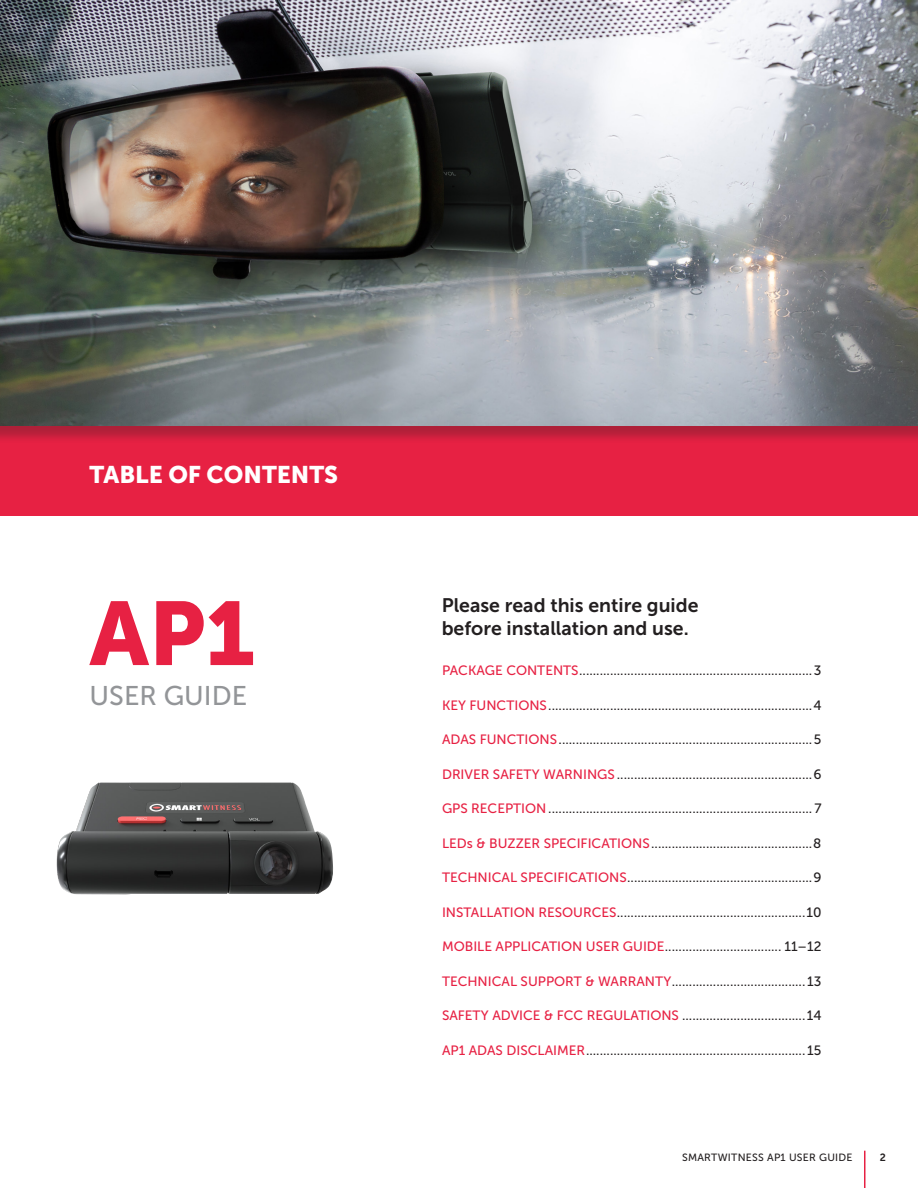
<style>
.page{position:relative;width:918px;height:1188px;background:#fff}
.page>*{position:absolute;margin:0;border:0;box-sizing:border-box;transform-origin:0 0}
.t1{font:89.4px "Museo Sans 900";color:#e72143}
.t2{font:27px "Museo Sans 500";color:#939598}
.t3{font:24px "Museo Sans 900";color:#fff}
.t4{font:19.5px/23.4px "Museo Sans 700";color:#231f20}
.Table_of_Contents{font:13.5px "Museo Sans 500";color:#231f20}
.t5{font:10.5px "Museo Sans 500";letter-spacing:.025em;color:#231f20}
.t6{font:10.5px "Museo Sans 700";color:#231f20}
.s1{color:#e72143}
</style>
<div class="page">
<hr style="left:864px;top:1151px;width:1px;height:37px;background:#e72143">
<div style="left:0;top:254px;width:918px;height:262px;background:#e72143"></div>
<div style="left:0;top:0;width:918px;height:445px;background:#231f20;opacity:.29"></div>
<img style="left:0;top:0;width:918px;height:426px">
<img style="left:56px;top:782px;width:277px;height:113px">
<p class="t3" style="left:90px;top:460px;width:250px">TABLE OF CONTENTS</p>
<p class="t1" style="left:90px;top:583px;width:167px">AP1</p>
<p class="t2" style="left:90px;top:681px;width:159px">USER GUIDE</p>
<p class="t4" style="left:442px;top:593px;width:258px">Please read this entire guide before installation and use.</p>
<p class="Table_of_Contents" style="left:442px;top:663px;width:381px"><span class="s1">PACKAGE CONTENTS</span>....................................................................3</p>
<p class="Table_of_Contents" style="left:442px;top:698px;width:381px"><span class="s1">KEY FUNCTIONS</span>.............................................................................4</p>
<p class="Table_of_Contents" style="left:442px;top:732px;width:381px"><span class="s1">ADAS FUNCTIONS</span>..........................................................................5</p>
<p class="Table_of_Contents" style="left:442px;top:767px;width:381px"><span class="s1">DRIVER SAFETY WARNINGS</span> .........................................................6</p>
<p class="Table_of_Contents" style="left:442px;top:801px;width:381px"><span class="s1">GPS RECEPTION</span>............................................................................. 7</p>
<p class="Table_of_Contents" style="left:442px;top:836px;width:381px"><span class="s1">LEDs &amp; BUZZER SPECIFICATIONS</span>...............................................8</p>
<p class="Table_of_Contents" style="left:442px;top:870px;width:381px"><span class="s1">TECHNICAL SPECIFICATIONS</span>......................................................9</p>
<p class="Table_of_Contents" style="left:442px;top:905px;width:381px"><span class="s1">INSTALLATION RESOURCES</span>.......................................................10</p>
<p class="Table_of_Contents" style="left:442px;top:939px;width:381px"><span class="s1">MOBILE APPLICATION USER GUIDE</span>.................................. 11–12</p>
<p class="Table_of_Contents" style="left:442px;top:974px;width:381px"><span class="s1">TECHNICAL SUPPORT &amp; WARRANTY</span>....................................... 13</p>
<p class="Table_of_Contents" style="left:442px;top:1008px;width:381px"><span class="s1">SAFETY ADVICE &amp; FCC REGULATIONS</span> ....................................14</p>
<p class="Table_of_Contents" style="left:442px;top:1043px;width:381px"><span class="s1">AP1 ADAS DISCLAIMER</span>................................................................ 15</p>
<p class="t5" style="left:682px;top:1152px;width:172px">SMARTWITNESS AP1 USER GUIDE</p>
<p class="t6" style="left:880px;top:1152px;width:8px">2</p>
</div>
